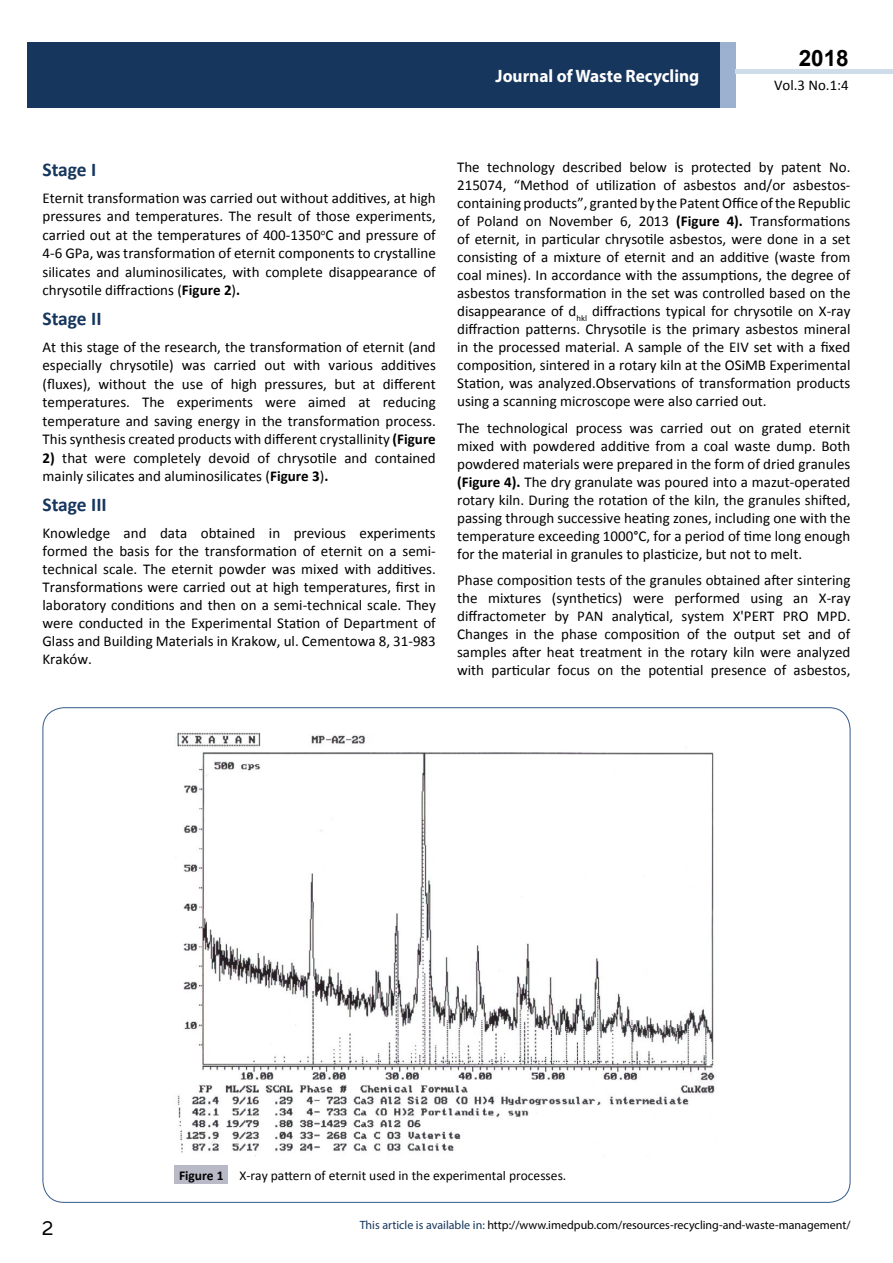
<style>
.page{position:relative;width:893px;height:1263px;background:#fff}
.page>*{position:absolute;margin:0;border:0;box-sizing:border-box;transform-origin:0 0}
.t1{font:25.5px "Tunga";color:#000}
.t2{font:700 22.5px "Arial";color:#000}
.t3{font:700 19.5px "Calibri";color:#16365d}
.t4{font:700 18px "Myriad Pro";color:#fff;scale:.96 1}
.t5{font:15px/18px "Calibri";color:#000;text-align:justify}
.t6{font:14.85px "Calibri";color:#000}
.t7{font:13.5px "Calibri";color:#000}
.t8{font:12px "Myriad Pro";color:#000}
.s1{font-weight:700}
.s2{color:#16365d}
</style>
<div class="page">
<div style="left:27px;top:42px;width:694px;height:66px;background:#16365d"></div>
<div style="left:720px;top:42px;width:16px;height:66px;background:#9bb1cf"></div>
<div style="left:736px;top:69px;width:157px;height:5px;background:#cfdce9"></div>
<img style="left:176px;top:732px;width:539px;height:424px">
<div style="left:175px;top:1165px;width:53px;height:19px;background:#b9bac8"></div>
<p class="t4" style="left:496px;top:64px;width:214px">Journal of Waste Recycling</p>
<h2 class="t2" style="left:799px;top:43px;width:52px">2018</h2>
<p class="t6" style="left:774px;top:75px;width:76px">Vol.3 No.1:4</p>
<h3 class="t3" style="left:43px;top:157px;width:55px">Stage I</h3>
<p class="t5" style="left:43px;top:189px;width:395px;line-height:18.5px">Eternit transformation was carried out without additives, at high pressures and temperatures. The result of those experiments, carried out at the temperatures of 400-1350<sup>o</sup>C and pressure of 4-6 GPa, was transformation of eternit components to crystalline silicates and aluminosilicates, with complete disappearance of chrysotile diffractions (<span class="s1">Figure 2</span>)<span class="s1">.</span></p>
<h3 class="t3" style="left:43px;top:306px;width:61px">Stage II</h3>
<p class="t5" style="left:43px;top:338px;width:395px;line-height:18.5px">At this stage of the research, the transformation of eternit (and especially chrysotile) was carried out with various additives (fluxes), without the use of high pressures, but at different temperatures. The experiments were aimed at reducing temperature and saving energy in the transformation process.<br>This synthesis created products with different crystallinity <span class="s1">(Figure</span></p>
<p class="t5" style="left:43px;top:448px;width:395px;line-height:18.5px"><span class="s1">2)</span> that were completely devoid of chrysotile and contained mainly silicates and aluminosilicates (<span class="s1">Figure 3</span>)<span class="s1">.</span></p>
<h3 class="t3" style="left:43px;top:492px;width:66px">Stage III</h3>
<p class="t5" style="left:43px;top:524px;width:395px">Knowledge and data obtained in previous experiments formed the basis for the transformation of eternit on a semi&shy;technical scale. The eternit powder was mixed with additives.<br>Transformations were carried out at high temperatures, first in laboratory conditions and then on a semi-technical scale. They were conducted in the Experimental Station of Department of Glass and Building Materials in Krakow, ul. Cementowa 8, 31-983<br>Kraków.</p>
<p class="t5" style="left:457px;top:158px;width:395px">The technology described below is protected by patent No.<br>215074, “Method of utilization of asbestos and/or asbestos&shy;containing products”, granted by the Patent Office of the Republic of Poland on November 6, 2013 <span class="s1">(Figure 4).</span> Transformations of eternit, in particular chrysotile asbestos, were done in a set consisting of a mixture of eternit and an additive (waste from coal mines). In accordance with the assumptions, the degree of asbestos transformation in the set was controlled based on the disappearance of d<sub>hkl</sub> diffractions typical for chrysotile on X-ray diffraction patterns. Chrysotile is the primary asbestos mineral in the processed material. A sample of the EIV set with a fixed composition, sintered in a rotary kiln at the OSiMB Experimental Station, was analyzed.Observations of transformation products using a scanning microscope were also carried out.</p>
<p class="t5" style="left:457px;top:419px;width:395px">The technological process was carried out on grated eternit mixed with powdered additive from a coal waste dump. Both powdered materials were prepared in the form of dried granules <span class="s1">(Figure 4).</span> The dry granulate was poured into a mazut-operated rotary kiln. During the rotation of the kiln, the granules shifted, passing through successive heating zones, including one with the temperature exceeding 1000°C, for a period of time long enough for the material in granules to plasticize, but not to melt.</p>
<p class="t5" style="left:457px;top:571px;width:395px">Phase composition tests of the granules obtained after sintering the mixtures (synthetics) were performed using an X-ray diffractometer by PAN analytical, system X'PERT PRO MPD.<br>Changes in the phase composition of the output set and of samples after heat treatment in the rotary kiln were analyzed with particular focus on the potential presence of asbestos,</p>
<h1 class="t1" style="left:42px;top:1211px;width:13px">2</h1>
<p class="t7" style="left:179px;top:1167px;width:389px"><span class="s1">Figure 1</span> X-ray pattern of eternit used in the experimental processes.</p>
<p class="t8" style="left:360px;top:1218px;width:492px"><span class="s2">This article is available in:</span> http://www.imedpub.com/resources-recycling-and-waste-management/</p>
</div>
